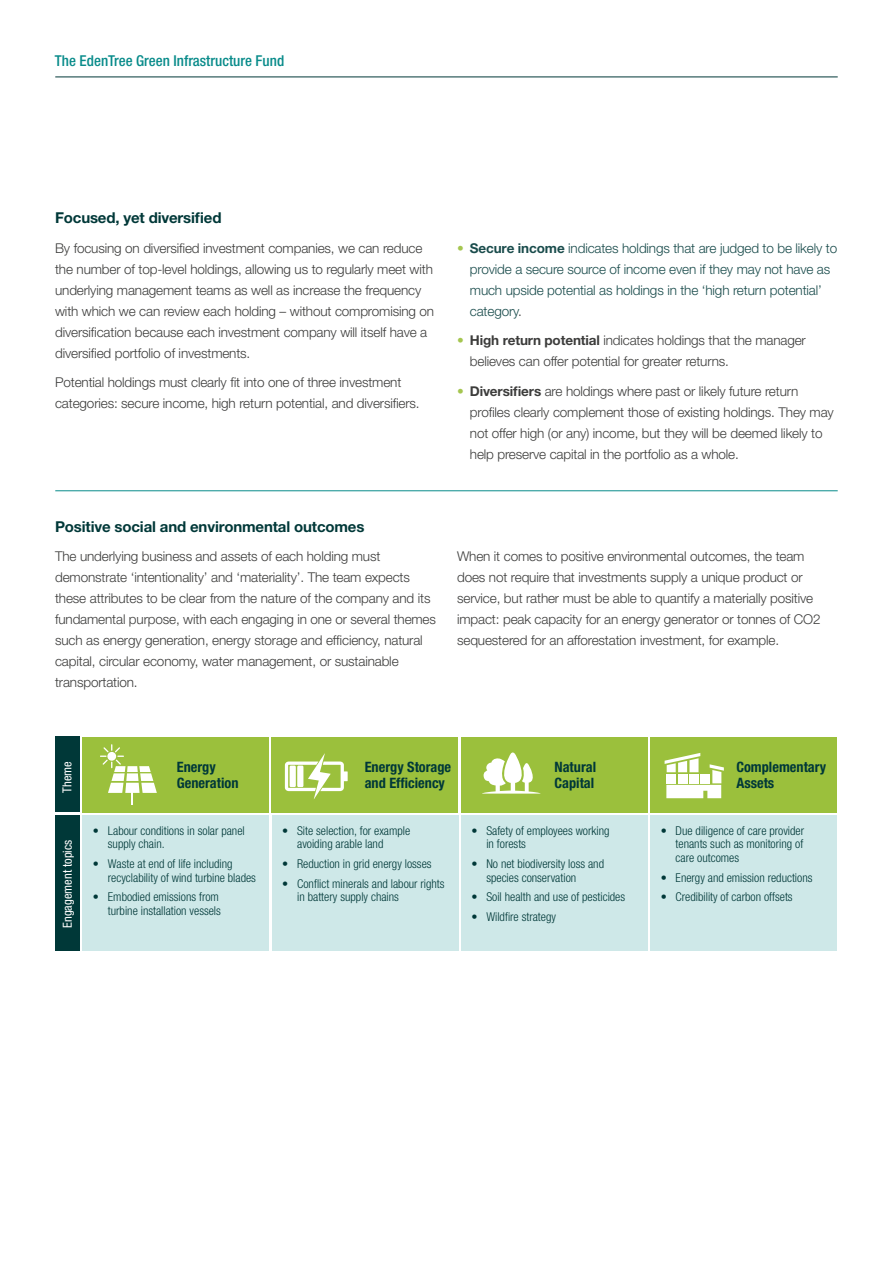
<style>
.page{position:relative;width:893px;height:1263px;background:#fff}
.page>*{position:absolute;margin:0;border:0;box-sizing:border-box;transform-origin:0 0}
.t1{font:700 15px "Helvetica Neue LT Pro";letter-spacing:-.01em;color:#003838}
.t2{font:500 condensed 15px "Helvetica Neue LT Pro";color:#088b8a}
.t3{font:700 condensed 14.25px/15.8px "Helvetica Neue LT Pro";color:#003838}
.t4{font:300 13.5px/21px "Helvetica Neue LT Pro";letter-spacing:-.01em;color:#3c3c3b}
.t5{font:300 13.5px/21px "Helvetica Neue LT Pro";letter-spacing:-.01em;color:#1a4c4c}
.t6{font:condensed 12.45px "Helvetica Neue LT Pro";color:#fff}
.t7{font:300 condensed 12.15px/13.6px "Helvetica Neue LT Pro";color:#003838}
.s1{color:#a5c650}
.s2{font-weight:700}
.s3{color:#3c3c3b}
</style>
<div class="page">
<hr style="left:55px;top:77px;width:783px;height:1px;background:#003838">
<div style="left:82px;top:815px;width:187px;height:135px;background:#cee8e8"></div>
<div style="left:272px;top:815px;width:186px;height:135px;background:#cee8e8"></div>
<div style="left:461px;top:815px;width:186px;height:135px;background:#cee8e8"></div>
<div style="left:650px;top:815px;width:187px;height:135px;background:#cee8e8"></div>
<div style="left:55px;top:815px;width:25px;height:135px;background:#003838"></div>
<div style="left:82px;top:737px;width:187px;height:75px;background:#9bc03c"></div>
<div style="left:272px;top:737px;width:186px;height:75px;background:#9bc03c"></div>
<div style="left:461px;top:737px;width:187px;height:75px;background:#9bc03c"></div>
<div style="left:650px;top:737px;width:187px;height:75px;background:#9bc03c"></div>
<svg style="left:482px;top:752px;width:59px;height:42px"></svg>
<svg style="left:285px;top:753px;width:63px;height:46px"></svg>
<div style="left:55px;top:737px;width:25px;height:75px;background:#003838"></div>
<svg style="left:100px;top:744px;width:57px;height:61px"></svg>
<svg style="left:665px;top:753px;width:59px;height:45px"></svg>
<hr style="left:55px;top:490px;width:783px;height:1px;background:#088b8a">
<p class="t2" style="left:55px;top:52px;width:231px">The EdenTree Green Infrastructure Fund</p>
<p class="t1" style="left:55px;top:209px;width:168px">Focused, yet diversified</p>
<p class="t4" style="left:55px;top:237px;width:380px">By focusing on diversified investment companies, we can reduce the number of top-level holdings, allowing us to regularly meet with underlying management teams as well as increase the frequency with which we can review each holding – without compromising on diversification because each investment company will itself have a diversified portfolio of investments.</p>
<p class="t4" style="left:55px;top:372px;width:366px">Potential holdings must clearly fit into one of three investment categories: secure income, high return potential, and diversifiers.</p>
<p class="t5" style="left:470px;top:237px;width:369px;text-indent:-13px"><span class="s1">•</span> <span class="s2">Secure income</span> indicates holdings that are judged to be likely to provide a secure source of income even if they may not have as much upside potential as holdings in the ‘high return potential’ category<span class="s3">.</span></p>
<p class="t4" style="left:470px;top:330px;width:337px;text-indent:-13px"><span class="s1">•</span> <span class="s2">High return potential</span> indicates holdings that the manager believes can offer potential for greater returns.</p>
<p class="t4" style="left:470px;top:380px;width:365px;text-indent:-13px"><span class="s1">•</span> <span class="s2">Diversifiers</span> are holdings where past or likely future return profiles clearly complement those of existing holdings. They may not offer high (or any) income, but they will be deemed likely to help preserve capital in the portfolio as a whole.</p>
<p class="t1" style="left:55px;top:517px;width:311px">Positive social and environmental outcomes</p>
<p class="t4" style="left:55px;top:545px;width:382px">The underlying business and assets of each holding must demonstrate ‘intentionality’ and ‘materiality’. The team expects these attributes to be clear from the nature of the company and its fundamental purpose, with each engaging in one or several themes such as energy generation, energy storage and efficiency, natural capital, circular economy, water management, or sustainable transportation.</p>
<p class="t4" style="left:457px;top:545px;width:365px">When it comes to positive environmental outcomes, the team does not require that investments supply a unique product or service, but rather must be able to quantify a materially positive impact: peak capacity for an energy generator or tonnes of CO2 sequestered for an afforestation investment, for example.</p>
<p class="t6" style="left:60px;top:793px;width:33px;rotate:-90deg">Theme</p>
<p class="t6" style="left:60px;top:928px;width:90px;rotate:-90deg">Engagement topics</p>
<p class="t3" style="left:177px;top:759px;width:63px">Energy<br>Generation</p>
<p class="t3" style="left:365px;top:759px;width:88px">Energy Storage and Efficiency</p>
<p class="t3" style="left:554px;top:759px;width:43px">Natural<br>Capital</p>
<p class="t3" style="left:736px;top:759px;width:91px">Complementary<br>Assets</p>
<p class="t7" style="left:108px;top:823px;width:138px;text-indent:-15px">• Labour conditions in solar panel supply chain.</p>
<p class="t7" style="left:108px;top:857px;width:150px;text-indent:-15px">• Waste at end of life including recyclability of wind turbine blades</p>
<p class="t7" style="left:93px;top:890px;width:129px;text-align:right">• Embodied emissions from turbine installation vessels</p>
<p class="t7" style="left:297px;top:823px;width:115px;text-indent:-15px">• Site selection, for example avoiding arable land</p>
<p class="t7" style="left:282px;top:857px;width:151px">• Reduction in grid energy losses</p>
<p class="t7" style="left:297px;top:876px;width:149px;text-indent:-15px">• Conflict minerals and labour rights in battery supply chains</p>
<p class="t7" style="left:486px;top:823px;width:125px;text-indent:-15px">• Safety of employees working in forests</p>
<p class="t7" style="left:486px;top:857px;width:119px;text-indent:-15px">• No net biodiversity loss and species conservation</p>
<p class="t7" style="left:471px;top:890px;width:155px">• Soil health and use of pesticides</p>
<p class="t7" style="left:471px;top:910px;width:86px">• Wildfire strategy</p>
<p class="t7" style="left:676px;top:823px;width:130px;text-align:justify;text-indent:-15px">• Due diligence of care provider tenants such as monitoring of care outcomes</p>
<p class="t7" style="left:661px;top:870px;width:153px">• Energy and emission reductions</p>
<p class="t7" style="left:661px;top:890px;width:134px">• Credibility of carbon offsets</p>
</div>
